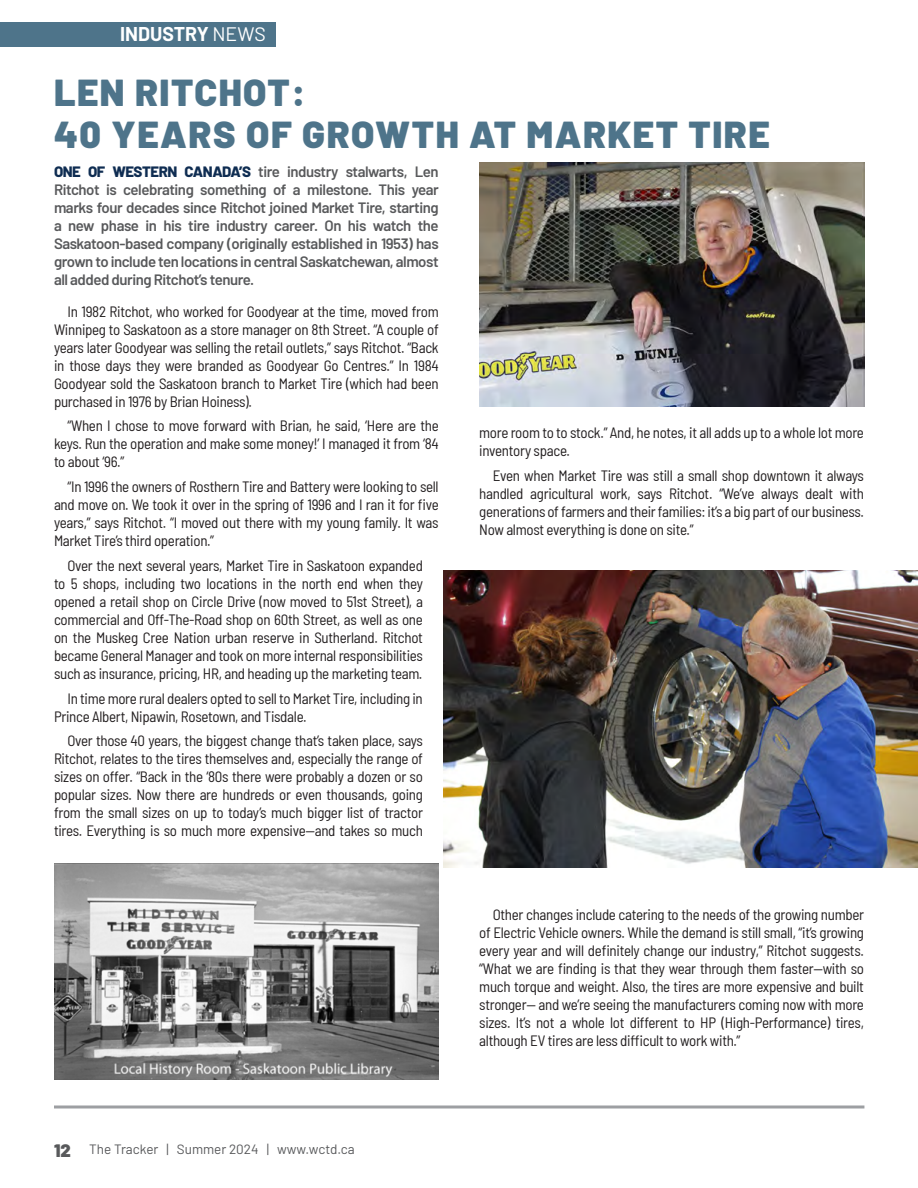
<style>
.page{position:relative;width:918px;height:1188px;background:#fff}
.page>*{position:absolute;margin:0;border:0;box-sizing:border-box;transform-origin:0 0}
.t1{font:900 37.5px/42px "Barlow";letter-spacing:.04em;color:#4e748a}
.t2{font:700 19.5px "Barlow";color:#fff}
.t3{font:semi-condensed 15px/18px "Barlow";letter-spacing:-.02em;color:#231f20;text-align:justify}
.t4{font:600 15px/18px "Barlow";letter-spacing:-.03em;color:#58595b;text-align:justify}
.t5{font:13.5px "Barlow";color:#58595b}
.s1{font-weight:400}
.s2{font-weight:800;color:#0f2d52}
.s3{font-weight:900;font-size:18px}
</style>
<div class="page">
<hr style="left:54px;top:1106px;width:810px;height:2px;background:#9d9fa2">
<div style="left:0;top:22px;width:275px;height:24px;background:#4e748a"></div>
<img style="left:54px;top:864px;width:385px;height:216px">
<img style="left:443px;top:570px;width:475px;height:298px">
<img style="left:479px;top:162px;width:385px;height:244px">
<h2 class="t2" style="left:120px;top:19px;width:147px">INDUSTRY <span class="s1">NEWS</span></h2>
<h1 class="t1" style="left:54px;top:69px;width:717px">LEN RITCHOT:<br>40 YEARS OF GROWTH AT MARKET TIRE</h1>
<p class="t4" style="left:54px;top:161px;width:386px"><span class="s2">ONE OF WESTERN CANADA’S</span> tire industry stalwarts, Len Ritchot is celebrating something of a milestone. This year marks four decades since Ritchot joined Market Tire, starting a new phase in his tire industry career. On his watch the Saskatoon-based company (originally established in 1953) has grown to include ten locations in central Saskatchewan, almost all added during Ritchot’s tenure.</p>
<p class="t3" style="left:54px;top:301px;width:386px;text-indent:14px">In 1982 Ritchot, who worked for Goodyear at the time, moved from Winnipeg to Saskatoon as a store manager on 8th Street. “A couple of years later Goodyear was selling the retail outlets,” says Ritchot. “Back in those days they were branded as Goodyear Go Centres.” In 1984<br>Goodyear sold the Saskatoon branch to Market Tire (which had been purchased in 1976 by Brian Hoiness).</p>
<p class="t3" style="left:54px;top:416px;width:386px;text-indent:14px">“When I chose to move forward with Brian, he said, ‘Here are the keys. Run the operation and make some money!’ I managed it from ‘84 to about ‘96.”</p>
<p class="t3" style="left:54px;top:476px;width:386px;text-indent:14px">“In 1996 the owners of Rosthern Tire and Battery were looking to sell and move on. We took it over in the spring of 1996 and I ran it for five years,” says Ritchot. “I moved out there with my young family. It was Market Tire’s third operation.”</p>
<p class="t3" style="left:54px;top:555px;width:370px;text-indent:14px">Over the next several years, Market Tire in Saskatoon expanded to 5 shops, including two locations in the north end when they opened a retail shop on Circle Drive (now moved to 51st Street), a commercial and Off-The-Road shop on 60th Street, as well as one on the Muskeg Cree Nation urban reserve in Sutherland. Ritchot became General Manager and took on more internal responsibilities such as insurance, pricing, HR, and heading up the marketing team.</p>
<p class="t3" style="left:54px;top:688px;width:370px;text-indent:14px">In time more rural dealers opted to sell to Market Tire, including in<br>Prince Albert, Nipawin, Rosetown, and Tisdale.</p>
<p class="t3" style="left:54px;top:731px;width:371px;text-indent:14px">Over those 40 years, the biggest change that’s taken place, says Ritchot, relates to the tires themselves and, especially the range of sizes on offer. “Back in the ‘80s there were probably a dozen or so popular sizes. Now there are hundreds or even thousands, going from the small sizes on up to today’s much bigger list of tractor tires. Everything is so much more expensive—and takes so much</p>
<p class="t3" style="left:479px;top:423px;width:386px">more room to to stock.” And, he notes, it all adds up to a whole lot more inventory space.</p>
<p class="t3" style="left:479px;top:466px;width:386px;text-indent:14px">Even when Market Tire was still a small shop downtown it always handled agricultural work, says Ritchot. “We’ve always dealt with generations of farmers and their families: it’s a big part of our business.<br>Now almost everything is done on site.”</p>
<p class="t5" style="left:54px;top:1140px;width:302px"><span class="s3">12</span> The Tracker | Summer 2024 | www.wctd.ca</p>
<p class="t3" style="left:479px;top:904px;width:386px;text-indent:14px">Other changes include catering to the needs of the growing number of Electric Vehicle owners. While the demand is still small, “it’s growing every year and will definitely change our industry,” Ritchot suggests. “What we are finding is that they wear through them faster—with so much torque and weight. Also, the tires are more expensive and built stronger— and we’re seeing the manufacturers coming now with more sizes. It’s not a whole lot different to HP (High-Performance) tires, although EV tires are less difficult to work with.”</p>
</div>
